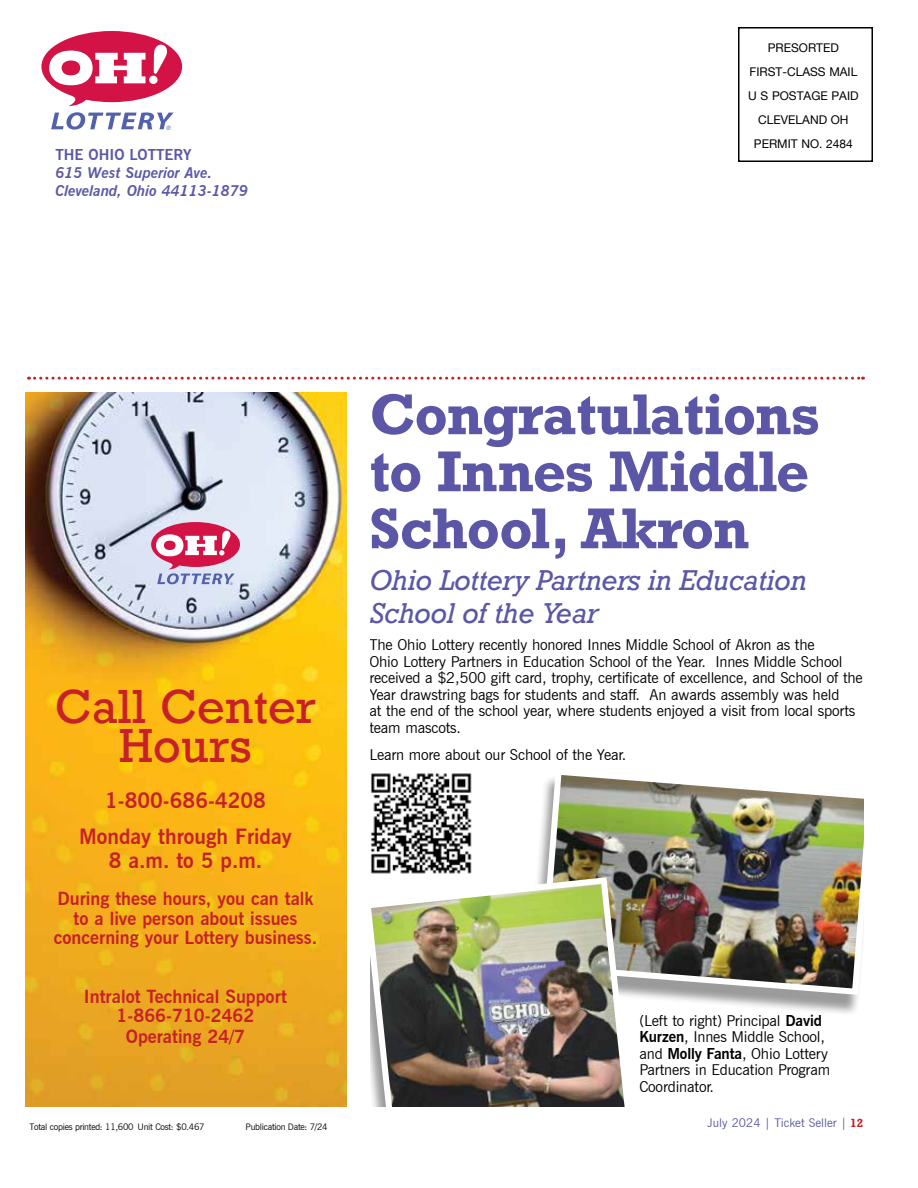
<style>
.page{position:relative;width:918px;height:1188px;background:#fff}
.page>*{position:absolute;margin:0;border:0;box-sizing:border-box;transform-origin:0 0}
.t1{font:700 54px/57px "Rockwell";letter-spacing:-.01em;color:#5b57a6}
.t2{font:45px/39px "Rockwell";color:#c72127;text-align:center}
.t3{font:italic 27px/33px "Rockwell";letter-spacing:-.01em;color:#5b57a6}
.t4{font:700 21px/36px "News Gothic BT";color:#c72127;text-align:center}
.t5{font:700 18px/19.5px "News Gothic BT";color:#c72127;text-align:center}
.t6{font:15px/16.5px "News Gothic BT";letter-spacing:-.01em;color:#000}
.t7{font:italic 700 15px/18px "News Gothic BT";color:#5b57a6}
.t8{font:700 15px "News Gothic BT";color:#5b57a6}
.t9{font:12px/24px "Helvetica Neue";color:#000;text-align:center}
.t10{font:12px "News Gothic BT";color:#5b57a6}
.t11{font:9px "News Gothic BT";letter-spacing:-.03em;color:#000}
.t12{font:italic 5.4px "News Gothic Std";color:#5261ac}
.t13{font:italic 3.45px "News Gothic Std";color:#5261ac}
.s1{font-weight:700}
.s2{font-family:"Rockwell Std";font-weight:700;color:#c72127}
</style>
<div class="page">
<div style="left:526px;top:774px;width:349px;height:242px;background:#000;opacity:.4"></div>
<img style="left:537px;top:774px;width:327px;height:224px">
<img style="left:370px;top:874px;width:265px;height:233px">
<div style="left:738px;top:27px;width:135px;height:135px;border:2px solid #000"></div>
<svg style="left:51px;top:112px;width:123px;height:18px"></svg>
<svg style="left:41px;top:31px;width:141px;height:75px"></svg>
<img style="left:26px;top:392px;width:321px;height:715px">
<svg style="left:151px;top:522px;width:89px;height:62px"></svg>
<svg style="left:28px;top:377px;width:835px;height:3px"></svg>
<div style="left:864px;top:396px;width:54px;height:685px;background:#fff"></div>
<img style="left:370px;top:773px;width:107px;height:105px">
<p class="t12" style="left:166px;top:125px;width:6px">®</p>
<p class="t8" style="left:56px;top:146px;width:138px">THE OHIO LOTTERY</p>
<p class="t7" style="left:56px;top:164px;width:194px">615 West Superior Ave.<br>Cleveland, Ohio 44113-1879</p>
<p class="t9" style="left:748px;top:36px;width:112px">PRESORTED<br>FIRST-CLASS MAIL<br>U S POSTAGE PAID<br>CLEVELAND OH<br>PERMIT NO. 2484</p>
<p class="t13" style="left:230px;top:581px;width:4px">®</p>
<h2 class="t2" style="left:55px;top:688px;width:263px">Call Center<br>Hours</h2>
<h3 class="t4" style="left:79px;top:782px;width:214px">1-800-686-4208<br>Monday through Friday</h3>
<h3 class="t4" style="left:109px;top:842px;width:155px">8 a.m. to 5 p.m.</h3>
<p class="t5" style="left:54px;top:889px;width:265px">During these hours, you can talk to a live person about issues concerning your Lottery business.</p>
<p class="t5" style="left:84px;top:986px;width:205px;line-height:20.2px">Intralot Technical Support<br>1-866-710-2462<br>Operating 24/7</p>
<h1 class="t1" style="left:369px;top:385px;width:452px">Congratulations to Innes Middle<br>School, Akron</h1>
<h3 class="t3" style="left:369px;top:564px;width:439px">Ohio Lottery Partners in Education<br>School of the Year</h3>
<p class="t6" style="left:369px;top:637px;width:495px">The Ohio Lottery recently honored Innes Middle School of Akron as the<br>Ohio Lottery Partners in Education School of the Year. Innes Middle School received a $2,500 gift card, trophy, certificate of excellence, and School of the Year drawstring bags for students and staff. An awards assembly was held<br>at the end of the school year, where students enjoyed a visit from local sports team mascots.</p>
<p class="t6" style="left:369px;top:746px;width:258px">Learn more about our School of the Year.</p>
<p class="t6" style="left:639px;top:1012px;width:192px">(Left to right) Principal <span class="s1">David<br>Kurzen</span>, Innes Middle School, and <span class="s1">Molly Fanta</span>, Ohio Lottery<br>Partners in Education Program<br>Coordinator.</p>
<p class="t11" style="left:30px;top:1122px;width:177px">Total copies printed: 11,600 Unit Cost: $0.467</p>
<p class="t11" style="left:246px;top:1122px;width:84px">Publication Date: 7/24</p>
<p class="t10" style="left:708px;top:1115px;width:157px">July 2024 | Ticket Seller | <span class="s2">12</span></p>
</div>
